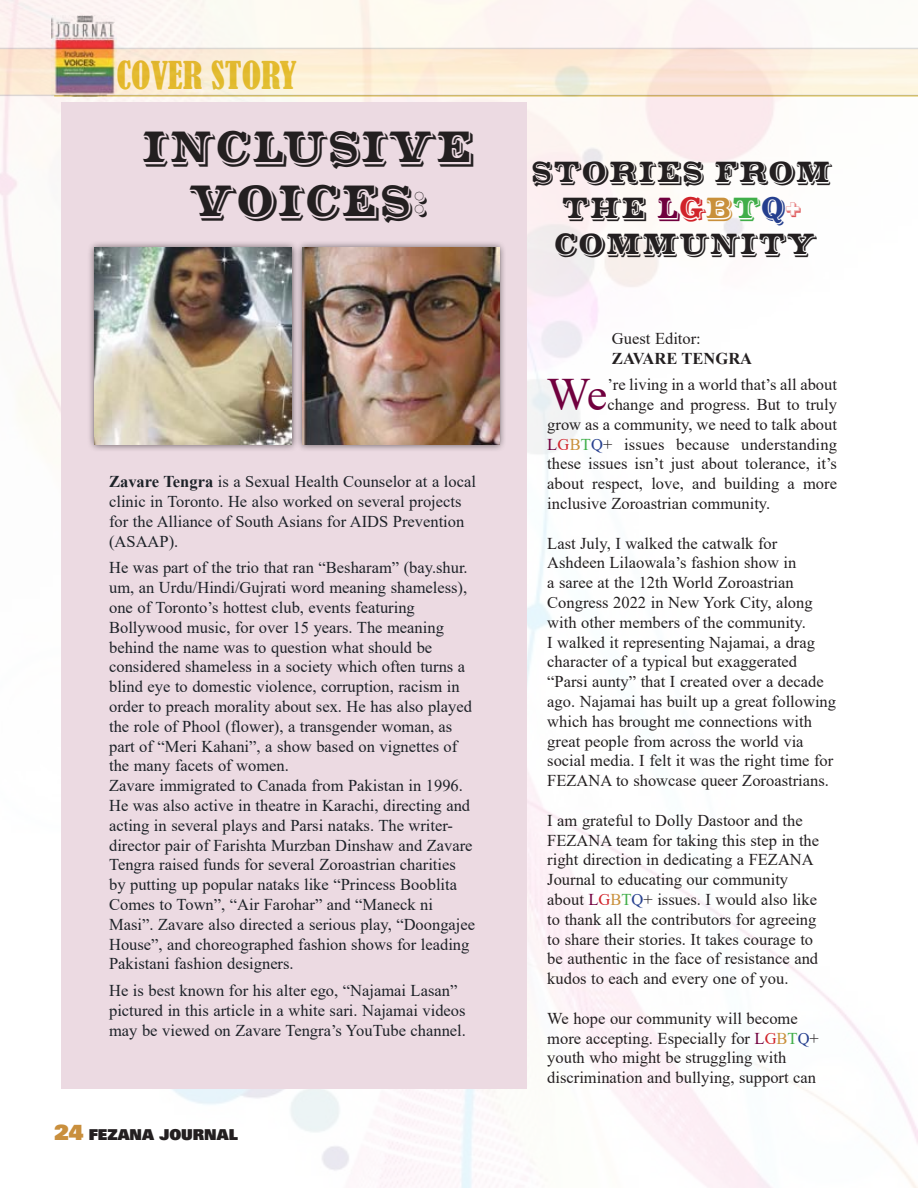
<style>
.page{position:relative;width:918px;height:1188px;background:#fff}
.page>*{position:absolute;margin:0;border:0;box-sizing:border-box;transform-origin:0 0}
.t1{font:46.35px "Times New Roman";color:#70003e}
.t2{font:45px/54px "Cameo Antique";color:#231f20;text-align:center}
.t3{font:condensed 36px "Bernard";color:#e2c02f}
.t4{font:30px/36px "Cameo Antique";color:#231f20;text-align:center}
.t5{font:16.5px/19.8px "Times New Roman";color:#1d2228}
.t6{font:16.5px/19.8px "Times New Roman";color:#231f20}
.t7{font:700 16.5px "Times New Roman";color:#231f20}
.t8{font:900 15px "Univers";color:#231f20}
.s1{font-weight:700}
.s2{font-size:21px;color:#c98f3d}
.s3{color:#70003e}
.s4{color:#d1232a}
.s5{color:#c9903b}
.s6{color:#40ae49}
.s7{color:#253f8e}
.s8{color:#dd5355}
</style>
<div class="page">
<img style="left:0;top:0;width:918px;height:1188px">
<div style="left:62px;top:103px;width:465px;height:986px;background:#ecdae2"></div>
<div style="left:87px;top:240px;width:212px;height:212px;background:#231f20;opacity:.75"></div>
<img style="left:95px;top:248px;width:196px;height:196px">
<div style="left:295px;top:240px;width:212px;height:212px;background:#231f20;opacity:.75"></div>
<img style="left:303px;top:248px;width:196px;height:196px">
<h3 class="t3" style="left:117px;top:54px;width:182px">COVER STORY</h3>
<h2 class="t2" style="left:143px;top:123px;width:334px">INCLUSIVE<br>VOICES:</h2>
<p class="t5" style="left:109px;top:472px;width:368px"><span class="s1">Zavare Tengra</span> is a Sexual Health Counselor at a local clinic in Toronto. He also worked on several projects for the Alliance of South Asians for AIDS Prevention (ASAAP).</p>
<p class="t5" style="left:109px;top:557px;width:368px">He was part of the trio that ran “Besharam” (bay.shur. um, an Urdu/Hindi/Gujrati word meaning shameless), one of Toronto’s hottest club, events featuring Bollywood music, for over 15 years. The meaning behind the name was to question what should be considered shameless in a society which often turns a blind eye to domestic violence, corruption, racism in order to preach morality about sex. He has also played the role of Phool (flower), a transgender woman, as part of “Meri Kahani”, a show based on vignettes of the many facets of women.<br>Zavare immigrated to Canada from Pakistan in 1996.<br>He was also active in theatre in Karachi, directing and acting in several plays and Parsi nataks. The writer&shy;director pair of Farishta Murzban Dinshaw and Zavare Tengra raised funds for several Zoroastrian charities by putting up popular nataks like “Princess Booblita Comes to Town”, “Air Farohar” and “Maneck ni Masi”. Zavare also directed a serious play, “Doongajee House”, and choreographed fashion shows for leading Pakistani fashion designers.</p>
<p class="t5" style="left:109px;top:980px;width:358px">He is best known for his alter ego, “Najamai Lasan” pictured in this article in a white sari. Najamai videos may be viewed on Zavare Tengra’s YouTube channel.</p>
<p class="t8" style="left:54px;top:1125px;width:185px"><span class="s2">24</span> FEZANA JOURNAL</p>
<h3 class="t4" style="left:532px;top:156px;width:302px">STORIES FROM<br>THE <span class="s3">L</span><span class="s4">G</span><span class="s5">B</span><span class="s6">T</span><span class="s7">Q</span><span class="s8">+<br></span>COMMUNITY</h3>
<p class="t6" style="left:612px;top:328px;width:90px">Guest Editor:</p>
<p class="t7" style="left:612px;top:346px;width:142px">ZAVARE TENGRA</p>
<h1 class="t1" style="left:547px;top:362px;width:62px">We</h1>
<p class="t6" style="left:607px;top:374px;width:231px">’re living in a world that’s all about</p>
<p class="t6" style="left:607px;top:394px;width:231px">change and progress. But to truly</p>
<p class="t6" style="left:547px;top:414px;width:291px">grow as a community, we need to talk about</p>
<p class="t6" style="left:547px;top:434px;width:291px"><span class="s3">L</span><span class="s4">G</span><span class="s5">B</span><span class="s6">T</span><span class="s7">Q</span>+ issues because understanding</p>
<p class="t6" style="left:547px;top:453px;width:291px">these issues isn’t just about tolerance, it’s</p>
<p class="t6" style="left:547px;top:473px;width:291px">about respect, love, and building a more</p>
<p class="t6" style="left:547px;top:493px;width:224px">inclusive Zoroastrian community.</p>
<p class="t6" style="left:547px;top:533px;width:290px">Last July, I walked the catwalk for Ashdeen Lilaowala’s fashion show in<br>a saree at the 12th World Zoroastrian Congress 2022 in New York City, along with other members of the community.<br>I walked it representing Najamai, a drag character of a typical but exaggerated “Parsi aunty” that I created over a decade ago. Najamai has built up a great following which has brought me connections with great people from across the world via social media. I felt it was the right time for FEZANA to showcase queer Zoroastrians.</p>
<p class="t6" style="left:547px;top:810px;width:273px">I am grateful to Dolly Dastoor and the FEZANA team for taking this step in the right direction in dedicating a FEZANA Journal to educating our community about <span class="s3">L</span><span class="s4">G</span><span class="s5">B</span><span class="s6">T</span><span class="s7">Q</span>+ issues. I would also like to thank all the contributors for agreeing to share their stories. It takes courage to be authentic in the face of resistance and kudos to each and every one of you.</p>
<p class="t6" style="left:547px;top:1008px;width:273px">We hope our community will become more accepting. Especially for <span class="s3">L</span><span class="s4">G</span><span class="s5">B</span><span class="s6">T</span><span class="s7">Q</span>+ youth who might be struggling with discrimination and bullying, support can</p>
</div>
